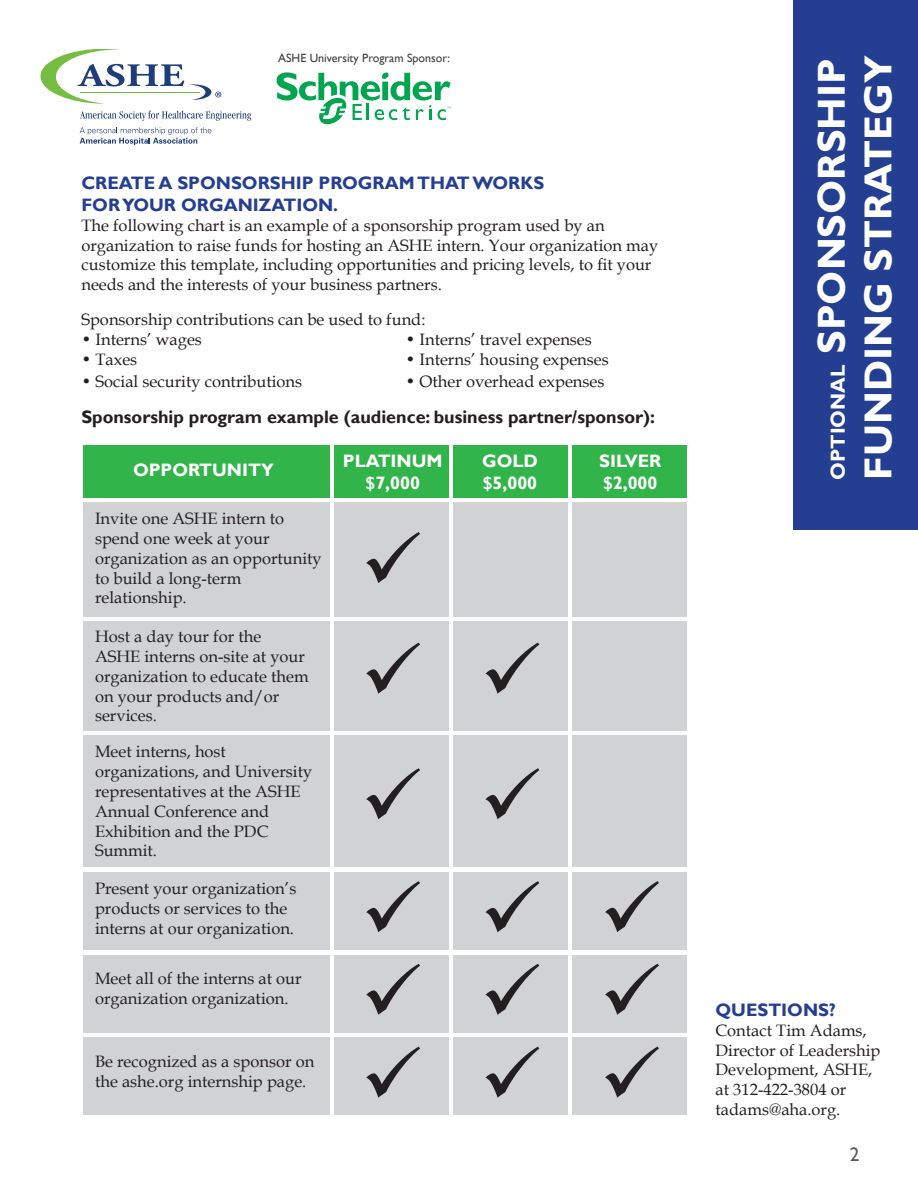
<style>
.page{position:relative;width:918px;height:1188px;background:#fff}
.page>*{position:absolute;margin:0;border:0;box-sizing:border-box;transform-origin:0 0}
.t1{font:79.5px/82.7px "Wingdings";color:#231f20;text-align:justify}
.t2{font:700 39px/46.8px "Gill Sans";color:#fff}
.t3{font:19.5px "Gill Sans";color:#57585a}
.t4{font:700 18px/21.6px "Gill Sans";color:#243e91}
.t5{font:700 18px "Gill Sans";color:#231f20}
.t6{font:700 18px/21.6px "Gill Sans";color:#fff}
.t7{font:16.5px/19.8px "Book Antiqua";color:#231f20}
.t8{font:12px "Gill Sans";color:#3e3e3f}
.s1{font-size:20.25px}
</style>
<div class="page">
<div style="left:83px;top:445px;width:247px;height:52px;background:#31b44a"></div>
<div style="left:83px;top:502px;width:247px;height:114px;background:#d1d2d4"></div>
<div style="left:83px;top:622px;width:247px;height:109px;background:#d1d2d4"></div>
<div style="left:83px;top:735px;width:247px;height:132px;background:#d1d2d4"></div>
<div style="left:83px;top:872px;width:247px;height:78px;background:#d1d2d4"></div>
<div style="left:83px;top:955px;width:247px;height:77px;background:#d1d2d4"></div>
<div style="left:83px;top:1038px;width:247px;height:77px;background:#d1d2d4"></div>
<div style="left:334px;top:445px;width:115px;height:52px;background:#31b44a"></div>
<div style="left:334px;top:502px;width:115px;height:114px;background:#d1d2d4"></div>
<div style="left:334px;top:622px;width:115px;height:109px;background:#d1d2d4"></div>
<div style="left:334px;top:735px;width:115px;height:132px;background:#d1d2d4"></div>
<div style="left:334px;top:872px;width:115px;height:78px;background:#d1d2d4"></div>
<div style="left:334px;top:955px;width:115px;height:77px;background:#d1d2d4"></div>
<div style="left:334px;top:1038px;width:115px;height:77px;background:#d1d2d4"></div>
<div style="left:453px;top:445px;width:115px;height:52px;background:#31b44a"></div>
<div style="left:453px;top:502px;width:115px;height:114px;background:#d1d2d4"></div>
<div style="left:453px;top:622px;width:115px;height:109px;background:#d1d2d4"></div>
<div style="left:453px;top:735px;width:115px;height:132px;background:#d1d2d4"></div>
<div style="left:453px;top:872px;width:115px;height:78px;background:#d1d2d4"></div>
<div style="left:453px;top:955px;width:115px;height:77px;background:#d1d2d4"></div>
<div style="left:453px;top:1038px;width:115px;height:77px;background:#d1d2d4"></div>
<div style="left:572px;top:445px;width:115px;height:52px;background:#31b44a"></div>
<div style="left:572px;top:502px;width:115px;height:114px;background:#d1d2d4"></div>
<div style="left:572px;top:622px;width:115px;height:109px;background:#d1d2d4"></div>
<div style="left:572px;top:735px;width:115px;height:132px;background:#d1d2d4"></div>
<div style="left:572px;top:872px;width:115px;height:78px;background:#d1d2d4"></div>
<div style="left:572px;top:955px;width:115px;height:77px;background:#d1d2d4"></div>
<div style="left:572px;top:1038px;width:115px;height:77px;background:#d1d2d4"></div>
<div style="left:794px;top:0;width:124px;height:530px;background:#243e91"></div>
<svg style="left:80px;top:111px;width:171px;height:10px"></svg>
<svg style="left:41px;top:49px;width:180px;height:55px"></svg>
<svg style="left:80px;top:127px;width:131px;height:18px"></svg>
<svg style="left:277px;top:72px;width:174px;height:52px"></svg>
<svg style="left:366px;top:616px;width:54px;height:6px"></svg>
<svg style="left:366px;top:1032px;width:54px;height:6px"></svg>
<p class="t8" style="left:278px;top:51px;width:174px">ASHE University Program Sponsor:</p>
<p class="t4" style="left:81px;top:173px;width:464px">CREATE A SPONSORSHIP PROGRAM THAT WORKS<br>FOR YOUR ORGANIZATION.</p>
<p class="t7" style="left:81px;top:215px;width:578px">The following chart is an example of a sponsorship program used by an organization to raise funds for hosting an ASHE intern. Your organization may customize this template, including opportunities and pricing levels, to fit your needs and the interests of your business partners.</p>
<p class="t7" style="left:81px;top:309px;width:346px">Sponsorship contributions can be used to fund:</p>
<p class="t7" style="left:81px;top:329px;width:122px">• Interns’ wages</p>
<p class="t7" style="left:405px;top:329px;width:188px">• Interns’ travel expenses</p>
<p class="t7" style="left:81px;top:349px;width:57px">• Taxes</p>
<p class="t7" style="left:405px;top:349px;width:205px">• Interns’ housing expenses</p>
<p class="t7" style="left:81px;top:371px;width:222px">• Social security contributions</p>
<p class="t7" style="left:405px;top:371px;width:201px">• Other overhead expenses</p>
<p class="t5" style="left:81px;top:406px;width:575px">Sponsorship program example (audience: business partner/sponsor):</p>
<p class="t6" style="left:133px;top:460px;width:142px">OPPORTUNITY</p>
<p class="t6" style="left:343px;top:451px;width:101px;text-align:center">PLATINUM $7,000</p>
<p class="t6" style="left:482px;top:451px;width:57px">GOLD $5,000</p>
<p class="t6" style="left:599px;top:451px;width:64px">SILVER $2,000</p>
<p class="t7" style="left:95px;top:508px;width:228px">Invite one ASHE intern to spend one week at your organization as an opportunity to build a long-term relationship.</p>
<p class="t7" style="left:95px;top:626px;width:215px">Host a day tour for the<br>ASHE interns on-site at your organization to educate them on your products and/or services.</p>
<p class="t7" style="left:95px;top:741px;width:219px">Meet interns, host organizations, and University representatives at the ASHE<br>Annual Conference and<br>Exhibition and the PDC<br>Summit.</p>
<p class="t7" style="left:95px;top:878px;width:203px">Present your organization’s products or services to the interns at our organization.</p>
<p class="t7" style="left:95px;top:969px;width:208px">Meet all of the interns at our organization organization.</p>
<h1 class="t1" style="left:480px;top:873px;width:64px">✓ ✓ ✓</h1>
<h1 class="t1" style="left:599px;top:873px;width:64px">✓ ✓ ✓</h1>
<p class="t7" style="left:95px;top:1051px;width:221px">Be recognized as a sponsor on the ashe.org internship page.</p>
<h2 class="t2" style="left:809px;top:480px;width:426px;rotate:-90deg"><span class="s1">OPTIONAL</span> SPONSORSHIP<br>FUNDING STRATEGY</h2>
<p class="t4" style="left:716px;top:1000px;width:122px">QUESTIONS?</p>
<p class="t7" style="left:716px;top:1020px;width:167px">Contact Tim Adams,<br>Director of Leadership<br>Development, ASHE, at 312-422-3804 or tadams@aha.org.</p>
<p class="t3" style="left:850px;top:1143px;width:11px">2</p>
</div>
